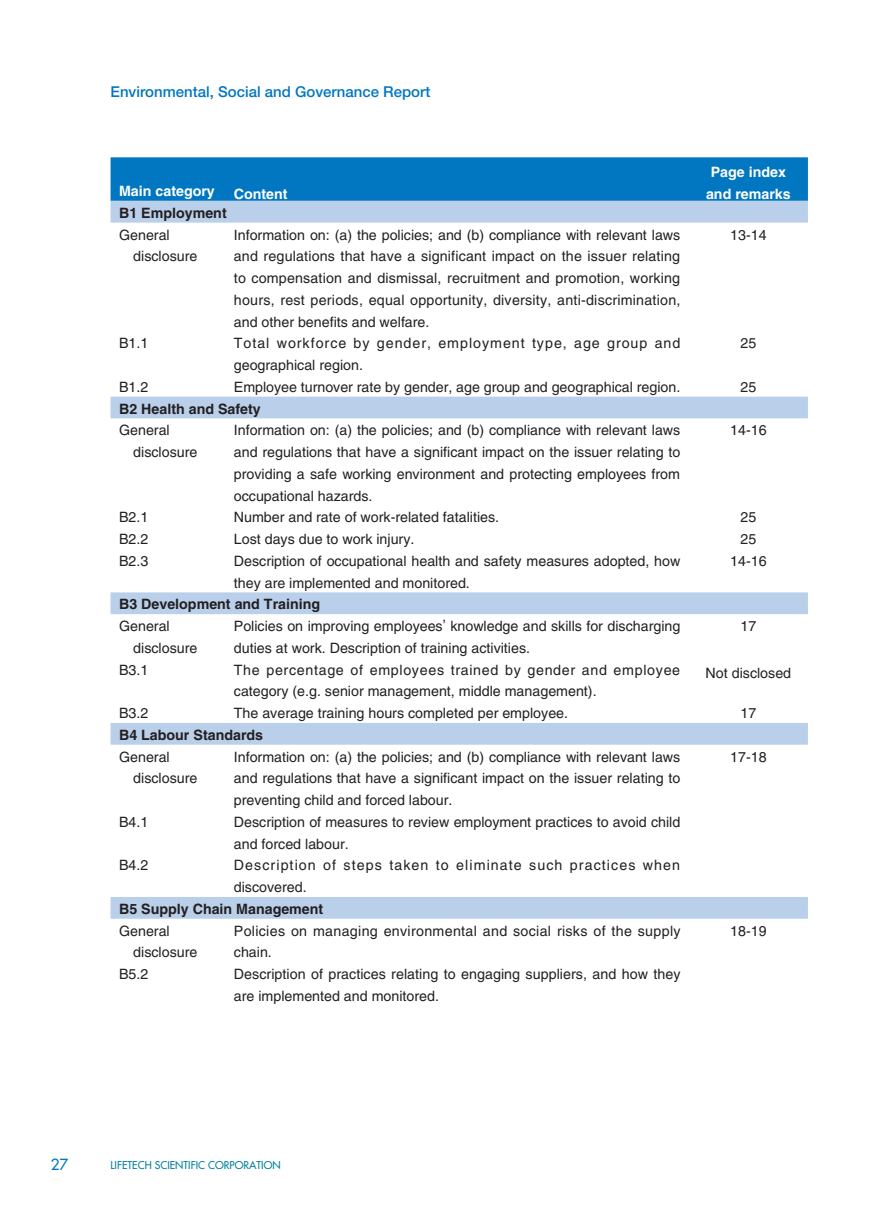
<style>
.page{position:relative;width:893px;height:1212px;background:#fff}
.page>*{position:absolute;margin:0;border:0;box-sizing:border-box;transform-origin:0 0}
.t1{font:500 15px "Helvetica Neue LT Std";color:#0077c0}
.t2{font:500 15px "Futura Std";color:#0077c0}
._1__內文{font:14.25px/21.8px "Helvetica LT Std";color:#231f20;text-align:justify}
._1__內文-2{font:700 14.25px "Helvetica LT Std";color:#231f20}
._1__內文-3{font:14.25px/21.8px "Helvetica LT Std";letter-spacing:.02em;color:#231f20}
._1__內文-4{font:700 14.25px "Helvetica LT Std";color:#fff}
._1__內文-5{font:14.25px "Helvetica LT Std";letter-spacing:.05em;color:#231f20}
._1__內文-6{font:14.25px "Helvetica LT Std";letter-spacing:.075em;color:#231f20}
._1__內文-7{font:14.25px "Helvetica LT Std";letter-spacing:.07em;color:#231f20}
.t3{font:500 10.5px "Futura Std";color:#00829b}
</style>
<div class="page">
<div style="left:111px;top:157px;width:697px;height:44px;background:#0077c0"></div>
<svg style="left:111px;top:201px;width:697px;height:718px"></svg>
<p class="t1" style="left:111px;top:83px;width:321px">Environmental, Social and Governance Report</p>
<p class="_1__內文-4" style="left:119px;top:182px;width:97px">Main category</p>
<p class="_1__內文-4" style="left:234px;top:185px;width:55px">Content</p>
<p class="_1__內文-4" style="left:711px;top:164px;width:77px">Page index</p>
<p class="_1__內文-4" style="left:706px;top:185px;width:86px">and remarks</p>
<p class="_1__內文-2" style="left:119px;top:204px;width:109px">B1 Employment</p>
<p class="_1__內文" style="left:119px;top:224px;width:52px">General</p>
<p class="_1__內文" style="left:133px;top:245px;width:66px">disclosure</p>
<p class="_1__內文" style="left:234px;top:224px;width:448px">Information on: (a) the policies; and (b) compliance with relevant laws and regulations that have a significant impact on the issuer relating to compensation and dismissal, recruitment and promotion, working hours, rest periods, equal opportunity, diversity, anti-discrimination, and other benefits and welfare.</p>
<p class="_1__內文" style="left:730px;top:224px;width:38px">13-14</p>
<p class="_1__內文" style="left:655px;top:332px;width:27px">and</p>
<p class="_1__內文-7" style="left:277px;top:335px;width:71px">workforce</p>
<p class="_1__內文" style="left:119px;top:332px;width:31px">B1.1</p>
<p class="_1__內文" style="left:234px;top:332px;width:37px">Total</p>
<p class="_1__內文" style="left:354px;top:332px;width:18px">by</p>
<p class="_1__內文" style="left:377px;top:332px;width:56px">gender,</p>
<p class="_1__內文-7" style="left:438px;top:335px;width:88px">employment</p>
<p class="_1__內文" style="left:740px;top:332px;width:17px">25</p>
<p class="_1__內文" style="left:740px;top:376px;width:17px">25</p>
<p class="_1__內文" style="left:532px;top:332px;width:36px">type,</p>
<p class="_1__內文" style="left:574px;top:332px;width:27px">age</p>
<p class="_1__內文" style="left:607px;top:332px;width:42px">group</p>
<p class="_1__內文" style="left:234px;top:354px;width:131px">geographical region.</p>
<p class="_1__內文" style="left:119px;top:376px;width:31px">B1.2</p>
<p class="_1__內文-2" style="left:119px;top:400px;width:143px">B2 Health and Safety</p>
<p class="_1__內文" style="left:119px;top:419px;width:52px">General</p>
<p class="_1__內文" style="left:133px;top:441px;width:66px">disclosure</p>
<p class="_1__內文" style="left:234px;top:376px;width:448px">Employee turnover rate by gender, age group and geographical region.</p>
<p class="_1__內文" style="left:234px;top:419px;width:448px">Information on: (a) the policies; and (b) compliance with relevant laws and regulations that have a significant impact on the issuer relating to providing a safe working environment and protecting employees from occupational hazards.</p>
<p class="_1__內文" style="left:730px;top:419px;width:38px">14-16</p>
<p class="_1__內文" style="left:740px;top:506px;width:17px">25</p>
<p class="_1__內文" style="left:234px;top:506px;width:267px">Number and rate of work-related fatalities.</p>
<p class="_1__內文" style="left:119px;top:506px;width:31px">B2.1</p>
<p class="_1__內文" style="left:119px;top:528px;width:31px">B2.2</p>
<p class="_1__內文" style="left:119px;top:550px;width:31px">B2.3</p>
<p class="_1__內文" style="left:234px;top:528px;width:182px">Lost days due to work injury.</p>
<p class="_1__內文" style="left:234px;top:550px;width:448px">Description of occupational health and safety measures adopted, how</p>
<p class="_1__內文" style="left:234px;top:572px;width:238px">they are implemented and monitored.</p>
<p class="_1__內文" style="left:740px;top:528px;width:17px">25</p>
<p class="_1__內文" style="left:730px;top:550px;width:38px">14-16</p>
<p class="_1__內文-2" style="left:119px;top:596px;width:203px">B3 Development and Training</p>
<p class="_1__內文" style="left:119px;top:615px;width:52px">General</p>
<p class="_1__內文" style="left:133px;top:637px;width:66px">disclosure</p>
<p class="_1__內文" style="left:234px;top:615px;width:448px">Policies on improving employees’ knowledge and skills for discharging duties at work. Description of training activities.</p>
<p class="_1__內文" style="left:740px;top:615px;width:17px">17</p>
<p class="_1__內文-5" style="left:614px;top:661px;width:68px">employee</p>
<p class="_1__內文" style="left:351px;top:659px;width:14px">of</p>
<p class="_1__內文" style="left:119px;top:659px;width:31px">B3.1</p>
<p class="_1__內文" style="left:234px;top:659px;width:27px">The</p>
<p class="_1__內文-5" style="left:370px;top:661px;width:76px">employees</p>
<p class="_1__內文-5" style="left:451px;top:661px;width:49px">trained</p>
<p class="_1__內文" style="left:505px;top:659px;width:17px">by</p>
<p class="_1__內文" style="left:527px;top:659px;width:49px">gender</p>
<p class="_1__內文" style="left:582px;top:659px;width:27px">and</p>
<p class="_1__內文-5" style="left:266px;top:661px;width:79px">percentage</p>
<p class="_1__內文" style="left:706px;top:662px;width:87px">Not disclosed</p>
<p class="_1__內文" style="left:740px;top:702px;width:17px">17</p>
<p class="_1__內文" style="left:234px;top:680px;width:364px">category ( .g.e senior management, middle management .(</p>
<p class="_1__內文" style="left:119px;top:702px;width:31px">B3.2</p>
<p class="_1__內文-2" style="left:119px;top:726px;width:146px">B4 Labour Standards</p>
<p class="_1__內文" style="left:119px;top:746px;width:52px">General</p>
<p class="_1__內文" style="left:133px;top:767px;width:66px">disclosure</p>
<p class="_1__內文" style="left:234px;top:702px;width:336px">The average training hours completed per employee.</p>
<p class="_1__內文" style="left:234px;top:746px;width:448px">Information on: (a) the policies; and (b) compliance with relevant laws and regulations that have a significant impact on the issuer relating to preventing child and forced labour.</p>
<p class="_1__內文" style="left:730px;top:746px;width:38px">17-18</p>
<p class="_1__內文" style="left:234px;top:811px;width:448px">Description of measures to review employment practices to avoid child</p>
<p class="_1__內文" style="left:119px;top:811px;width:31px">B4.1</p>
<p class="_1__內文" style="left:119px;top:854px;width:31px">B4.2</p>
<p class="_1__內文" style="left:234px;top:833px;width:116px">and forced labour.</p>
<p class="_1__內文-6" style="left:234px;top:857px;width:83px">Description</p>
<p class="_1__內文" style="left:323px;top:854px;width:14px">of</p>
<p class="_1__內文" style="left:344px;top:854px;width:40px">steps</p>
<p class="_1__內文" style="left:389px;top:854px;width:41px">taken</p>
<p class="_1__內文" style="left:436px;top:854px;width:14px">to</p>
<p class="_1__內文-6" style="left:456px;top:857px;width:67px">eliminate</p>
<p class="_1__內文" style="left:529px;top:854px;width:35px">such</p>
<p class="_1__內文-6" style="left:570px;top:857px;width:67px">practices</p>
<p class="_1__內文" style="left:643px;top:854px;width:39px">when</p>
<p class="_1__內文" style="left:234px;top:876px;width:74px">discovered.</p>
<p class="_1__內文-2" style="left:119px;top:900px;width:206px">B5 Supply Chain Management</p>
<p class="_1__內文" style="left:119px;top:920px;width:52px">General</p>
<p class="_1__內文" style="left:133px;top:941px;width:66px">disclosure</p>
<p class="_1__內文-3" style="left:234px;top:920px;width:448px">Policies on managing environmental and social risks of the supply chain.</p>
<p class="_1__內文" style="left:730px;top:920px;width:38px">18-19</p>
<p class="_1__內文" style="left:234px;top:963px;width:448px">Description of practices relating to engaging suppliers, and how they</p>
<p class="_1__內文" style="left:119px;top:963px;width:31px">B5.2</p>
<p class="_1__內文" style="left:234px;top:985px;width:207px">are implemented and monitored.</p>
<p class="t2" style="left:51px;top:1155px;width:19px">27</p>
<p class="t3" style="left:111px;top:1159px;width:172px">LIFETECH SCIENTIFIC CORPORATION</p>
</div>
